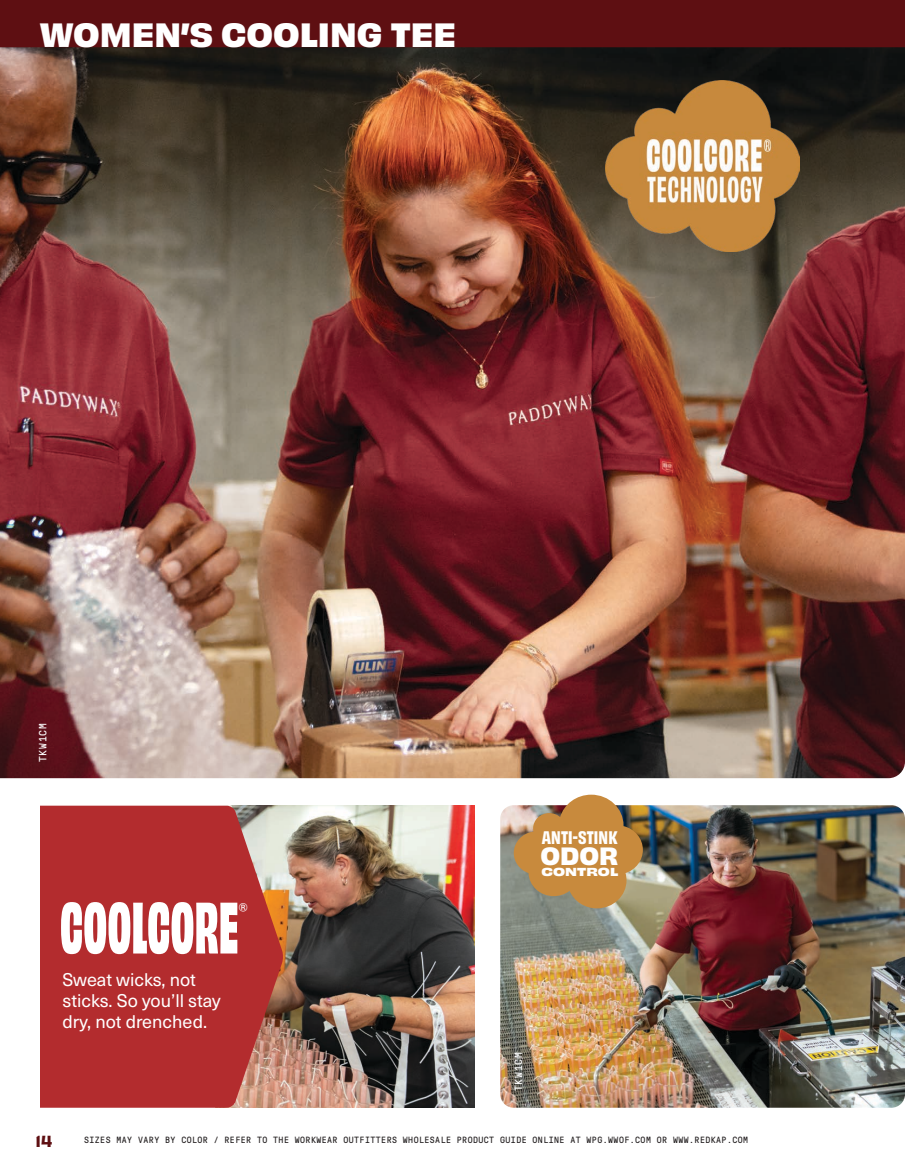
<style>
.page{position:relative;width:905px;height:1175px;background:#fff}
.page>*{position:absolute;margin:0;border:0;box-sizing:border-box;transform-origin:0 0}
.t1{font:67.8px "Obviously Cond Blck";letter-spacing:.01em;color:#fff}
.t2{font:700 31.5px "Obviously";color:#fff}
.t3{font:700 23.4px "Obviously";color:#fff}
.t4{font:18px/21px "Neue Haas Unica W1 G";color:#fff}
.t5{font:700 16.95px "Obviously Narw";letter-spacing:.01em;color:#fff}
.t6{font:16.35px "Neue Haas Unica W1 G";color:#fff}
.t7{font:15px "Obviously Semi";color:#5e0f12}
.t8{font:700 expanded 10.8px "Obviously";letter-spacing:.01em;color:#fff}
.t9{font:10.5px "GT Pressura Mono";letter-spacing:.075em;color:#fff}
.t10{font:9px "GT Pressura Mono";letter-spacing:.05em;color:#231f20}
</style>
<div class="page">
<div style="left:0;top:0;width:904px;height:47px;background:#5e0f12"></div>
<img style="left:0;top:47px;width:904px;height:731px">
<img style="left:500px;top:805px;width:404px;height:302px">
<img style="left:283px;top:805px;width:191px;height:302px">
<svg style="left:40px;top:805px;width:243px;height:302px;background:#b43737"></svg>
<svg style="left:513px;top:794px;width:130px;height:114px;background:#c0955c"></svg>
<img style="left:605px;top:80px;width:195px;height:172px">
<h2 class="t2" style="left:40px;top:10px;width:417px">WOMEN’S COOLING TEE</h2>
<p class="t9" style="left:37px;top:762px;width:40px;rotate:-90deg">TKW1CM</p>
<h1 class="t1" style="left:60px;top:879px;width:180px">COOLCORE</h1>
<h3 class="t6" style="left:238px;top:897px;width:11px">®</h3>
<h3 class="t4" style="left:62px;top:968px;width:160px">Sweat wicks, not sticks. So you’ll stay dry, not drenched.</h3>
<h3 class="t5" style="left:542px;top:825px;width:77px">ANTI-STINK</h3>
<h3 class="t3" style="left:540px;top:837px;width:79px">ODOR</h3>
<p class="t8" style="left:541px;top:863px;width:78px">CONTROL</p>
<p class="t9" style="left:513px;top:1091px;width:40px;rotate:-90deg">TKW1CM</p>
<h3 class="t7" style="left:35px;top:1128px;width:19px">14</h3>
<p class="t10" style="left:84px;top:1135px;width:665px">SIZES MAY VARY BY COLOR / REFER TO THE WORKWEAR OUTFITTERS WHOLESALE PRODUCT GUIDE ONLINE AT WPG.WWOF.COM OR WWW.REDKAP.COM</p>
</div>
